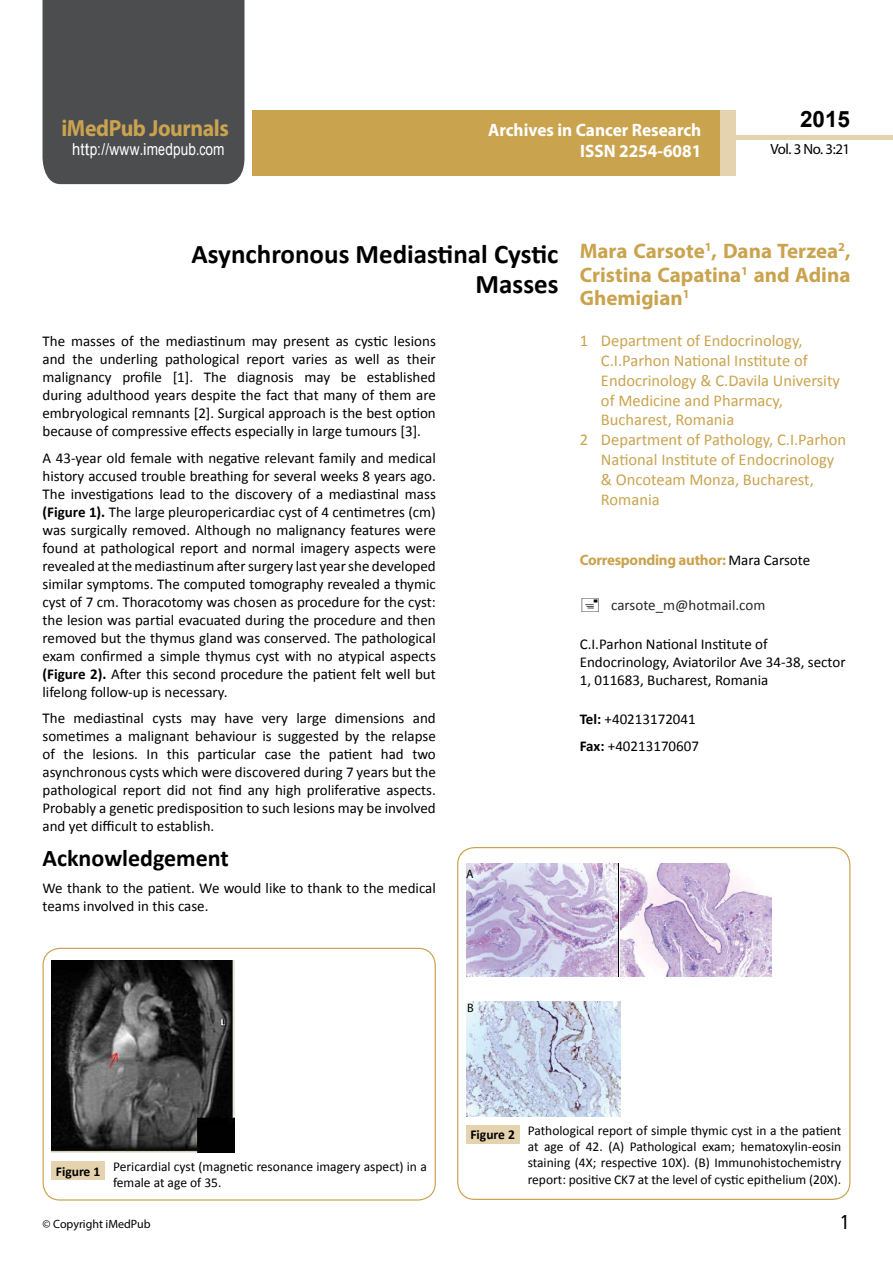
<style>
.page{position:relative;width:893px;height:1263px;background:#fff}
.page>*{position:absolute;margin:0;border:0;box-sizing:border-box;transform-origin:0 0}
.t1{font:700 27px/29.7px "Calibri";color:#000;text-align:right}
.t2{font:25.5px "Tunga";color:#000}
.t3{font:700 24px "Calibri";color:#000}
.t4{font:700 23.4px "Myriad Pro";letter-spacing:-.02em;color:#caa34f;scale:.93 1}
.t5{font:700 22.5px "Arial";color:#000}
.t6{font:700 21px/23.4px "Myriad Pro";color:#caa34f;text-align:justify}
.t7{font:700 18px/21.6px "Myriad Pro";color:#fff;text-align:right;scale:.96 1}
.t8{font:16.5px "Calibri";color:#caa34f}
.t9{font:16.5px "Arial";letter-spacing:.01em;color:#fff;scale:.89 1}
.t10{font:15px/18px "Calibri";color:#000}
.t11{font:700 15px "Myriad Pro";letter-spacing:-.02em;color:#caa34f}
.t12{font:15px "Calibri";color:#292526}
.t13{font:14.85px "Myriad Pro";letter-spacing:-.03em;color:#000}
.t14{font:13.5px/16.2px "Calibri";color:#000}
.t15{font:12.3px "Myriad Pro";color:#000}
.t16{font:12px "Myriad Pro";color:#000}
.s1{font-family:"Calibri"}
.s2{font-weight:700}
.s3{font-family:"Calibri";font-weight:400;color:#000}
</style>
<div class="page">
<div style="left:43px;top:0;width:201px;height:184px;background:#4c4d4f"></div>
<div style="left:736px;top:135px;width:157px;height:5px;background:#e5d2ae"></div>
<div style="left:252px;top:110px;width:469px;height:66px;background:#caa34f"></div>
<div style="left:720px;top:110px;width:16px;height:66px;background:#e5d2ae"></div>
<div style="left:43px;top:948px;width:393px;height:252px;border:1px solid #caa34f;border-radius:17px"></div>
<div style="left:52px;top:1161px;width:53px;height:19px;background:#e5d2ae"></div>
<img style="left:52px;top:961px;width:183px;height:191px">
<div style="left:457px;top:847px;width:393px;height:353px;border:1px solid #caa34f;border-radius:17px"></div>
<div style="left:466px;top:1125px;width:53px;height:18px;background:#e5d2ae"></div>
<hr style="left:618px;top:863px;width:1px;height:114px;background:#000">
<img style="left:467px;top:863px;width:151px;height:114px">
<img style="left:620px;top:863px;width:151px;height:114px">
<img style="left:467px;top:1001px;width:153px;height:115px">
<h3 class="t4" style="left:61px;top:113px;width:181px">iMedPub Journals</h3>
<p class="t9" style="left:72px;top:139px;width:173px">http://www<span class="s1">.</span>imedpub<span class="s1">.</span>com</p>
<p class="t7" style="left:488px;top:118px;width:224px">Archives in Cancer Research<br>ISSN 2254-6081</p>
<p class="t7" style="left:461px;top:121px;width:224px">Archives in Cancer Research<br>ISSN 2254-6081</p>
<h3 class="t5" style="left:800px;top:104px;width:52px">2015</h3>
<p class="t13" style="left:770px;top:140px;width:81px">Vol. 3 No. 3:21</p>
<h1 class="t1" style="left:192px;top:239px;width:368px">Asynchronous Mediastinal Cystic<br>Masses</h1>
<h3 class="t6" style="left:580px;top:239px;width:272px">Mara Carsote<sup>1</sup>, Dana Terzea<sup>2</sup>, Cristina Capatina<sup>1</sup> and Adina Ghemigian<sup>1</sup></h3>
<p class="t8" style="left:580px;top:330px;width:224px">1 Department of Endocrinology,</p>
<p class="t8" style="left:601px;top:350px;width:208px">C.I.Parhon National Institute of</p>
<p class="t8" style="left:601px;top:370px;width:241px">Endocrinology &amp; C.Davila University</p>
<p class="t8" style="left:601px;top:390px;width:183px">of Medicine and Pharmacy,</p>
<p class="t8" style="left:601px;top:410px;width:135px">Bucharest, Romania</p>
<p class="t8" style="left:580px;top:429px;width:268px">2 Department of Pathology, C.I.Parhon</p>
<p class="t8" style="left:601px;top:449px;width:235px">National Institute of Endocrinology</p>
<p class="t8" style="left:601px;top:469px;width:214px">&amp; Oncoteam Monza, Bucharest,</p>
<p class="t8" style="left:601px;top:489px;width:60px">Romania</p>
<p class="t10" style="left:43px;top:332px;width:395px;text-align:justify">The masses of the mediastinum may present as cystic lesions and the underling pathological report varies as well as their malignancy profile [1]. The diagnosis may be established during adulthood years despite the fact that many of them are embryological remnants [2]. Surgical approach is the best option because of compressive effects especially in large tumours [3].</p>
<p class="t10" style="left:43px;top:449px;width:395px;text-align:justify">A 43-year old female with negative relevant family and medical history accused trouble breathing for several weeks 8 years ago.<br>The investigations lead to the discovery of a mediastinal mass <span class="s2">(Figure 1).</span> The large pleuropericardiac cyst of 4 centimetres (cm) was surgically removed. Although no malignancy features were found at pathological report and normal imagery aspects were revealed at the mediastinum after surgery last year she developed similar symptoms. The computed tomography revealed a thymic cyst of 7 cm. Thoracotomy was chosen as procedure for the cyst: the lesion was partial evacuated during the procedure and then removed but the thymus gland was conserved. The pathological exam confirmed a simple thymus cyst with no atypical aspects <span class="s2">(Figure 2).</span> After this second procedure the patient felt well but lifelong follow-up is necessary.</p>
<p class="t10" style="left:43px;top:709px;width:395px;text-align:justify">The mediastinal cysts may have very large dimensions and sometimes a malignant behaviour is suggested by the relapse of the lesions. In this particular case the patient had two asynchronous cysts which were discovered during 7 years but the pathological report did not find any high proliferative aspects.<br>Probably a genetic predisposition to such lesions may be involved and yet difficult to establish.</p>
<h3 class="t3" style="left:43px;top:843px;width:188px">Acknowledgement</h3>
<p class="t10" style="left:43px;top:879px;width:395px">We thank to the patient. We would like to thank to the medical teams involved in this case.</p>
<p class="t11" style="left:580px;top:550px;width:232px">Corresponding author: <span class="s3">Mara Carsote</span></p>
<p class="t12" style="left:611px;top:595px;width:156px">carsote_m@hotmail.com</p>
<p class="t10" style="left:580px;top:635px;width:267px">C.I.Parhon National Institute of<br>Endocrinology, Aviatorilor Ave 34-38, sector<br>1, 011683, Bucharest, Romania</p>
<p class="t10" style="left:580px;top:706px;width:121px;line-height:26.5px"><span class="s2">Tel:</span> +40213172041<br><span class="s2">Fax:</span> +40213170607</p>
<p class="t15" style="left:466px;top:866px;width:9px">A</p>
<p class="t15" style="left:467px;top:1000px;width:8px">B</p>
<p class="t14" style="left:113px;top:1159px;width:315px;text-indent:-57px"><span class="s2">Figure 1</span> Pericardial cyst (magnetic resonance imagery aspect) in a female at age of 35.</p>
<p class="t14" style="left:528px;top:1122px;width:315px;text-align:justify;text-indent:-57px"><span class="s2">Figure 2</span> Pathological report of simple thymic cyst in a the patient at age of 42. (A) Pathological exam; hematoxylin-eosin staining (4X; respective 10X). (B) Immunohistochemistry report: positive CK7 at the level of cystic epithelium (20X).</p>
<p class="t16" style="left:43px;top:1217px;width:110px">© Copyright iMedPub</p>
<h2 class="t2" style="left:841px;top:1205px;width:9px">1</h2>
</div>
